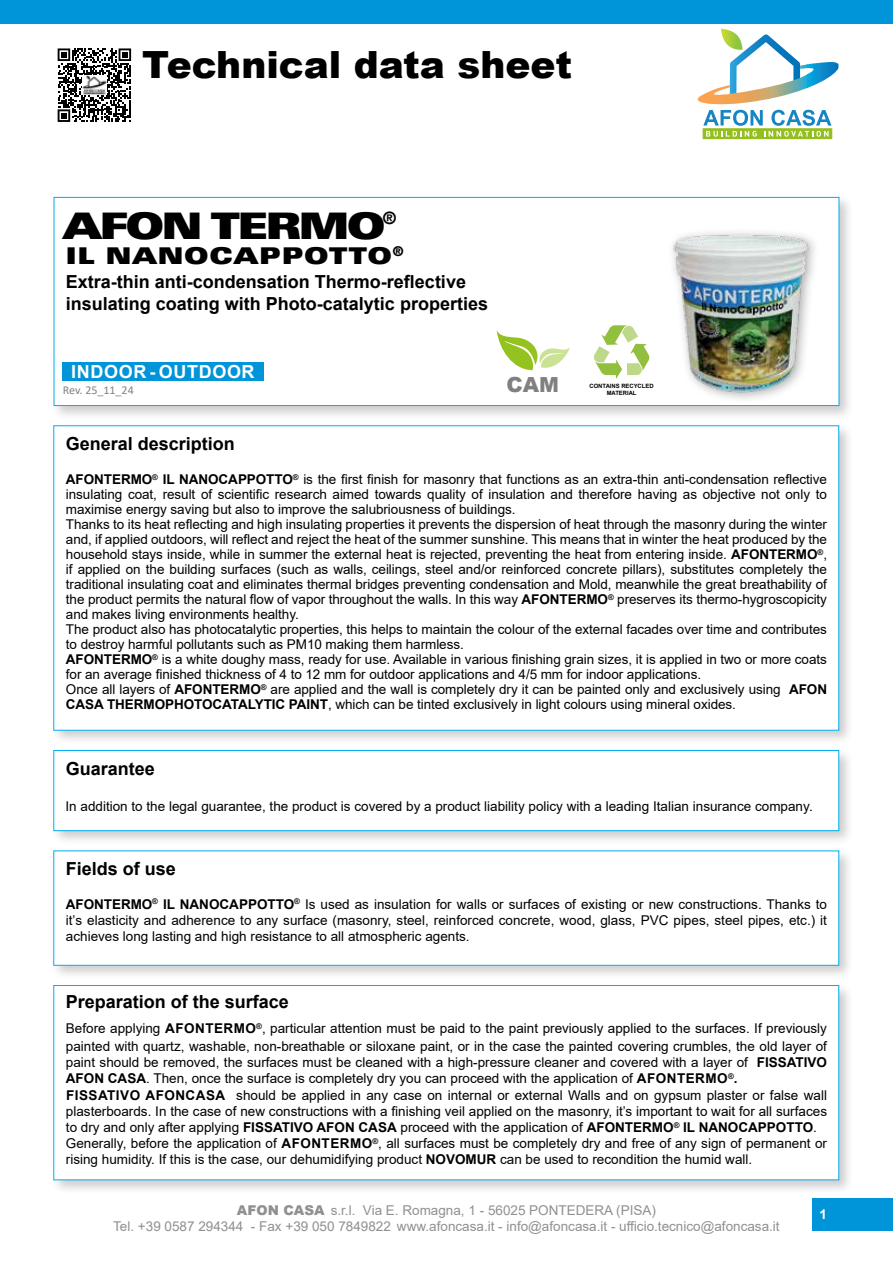
<style>
.page{position:relative;width:893px;height:1263px;background:#fff}
.page>*{position:absolute;margin:0;border:0;box-sizing:border-box;transform-origin:0 0}
.t1{font:900 37.5px "Arial";color:#000}
.t2{font:36.6px "Univers LT Std X Black Ex";letter-spacing:-.075em;color:#000}
.t3{font:23.1px "Univers LT Std X Black Ex";letter-spacing:.03em;color:#000}
.t4{font:900 20.85px "Arial";color:#808080}
.t5{font:700 18px/21.6px "Arial";color:#000}
.t6{font:700 18px "Arial";letter-spacing:.035em;color:#fff}
.t7{font:13.5px/15px "Arial";letter-spacing:-.005em;color:#000}
.t8{font:13.5px/16.5px "Arial";color:#8e9092;text-align:center}
.t9{font:700 13.5px "Arial";color:#fff}
.t10{font:12px "Calibri";color:#808285}
.t11{font:700 5.85px "Arial";color:#000}
.s1{font-weight:700}
.s2{font-weight:900}
</style>
<div class="page">
<div style="left:0;top:0;width:893px;height:24px;background:#0094d9"></div>
<div style="left:812px;top:1198px;width:81px;height:33px;background:#0094d9"></div>
<svg style="left:58px;top:48px;width:73px;height:74px"></svg>
<img style="left:83px;top:76px;width:23px;height:19px">
<div style="left:703px;top:128px;width:129px;height:11px;background:#94bf1f"></div>
<svg style="left:697px;top:29px;width:141px;height:108px"></svg>
<div style="left:51px;top:423px;width:803px;height:322px;background:#000;opacity:.2"></div>
<div style="left:54px;top:426px;width:785px;height:304px;background:#fff"></div>
<div style="left:51px;top:848px;width:803px;height:132px;background:#000;opacity:.2"></div>
<div style="left:54px;top:851px;width:785px;height:114px;background:#fff"></div>
<div style="left:51px;top:982px;width:803px;height:213px;background:#000;opacity:.2"></div>
<div style="left:54px;top:985px;width:785px;height:195px;background:#fff;border:1px solid #00aeef"></div>
<div style="left:51px;top:747px;width:803px;height:99px;background:#000;opacity:.2"></div>
<div style="left:54px;top:750px;width:785px;height:81px;background:#fff;border:1px solid #00aeef"></div>
<div style="left:51px;top:194px;width:803px;height:227px;background:#000;opacity:.2"></div>
<div style="left:54px;top:197px;width:785px;height:209px;background:#fff;border:1px solid #00aeef"></div>
<div style="left:62px;top:362px;width:202px;height:18px;background:#0094d9"></div>
<img style="left:672px;top:232px;width:143px;height:165px">
<svg style="left:594px;top:325px;width:55px;height:54px"></svg>
<svg style="left:497px;top:331px;width:73px;height:39px"></svg>
<h1 class="t1" style="left:142px;top:38px;width:431px">Technical data sheet</h1>
<h2 class="t2" style="left:62px;top:204px;width:335px">AFON TERMO<sup>®</sup></h2>
<h3 class="t3" style="left:66px;top:242px;width:339px">IL NANOCAPPOTTO<sup>®</sup></h3>
<h3 class="t5" style="left:66px;top:271px;width:424px">Extra-thin anti-condensation Thermo-reflective insulating coating with Photo-catalytic properties</h3>
<h3 class="t6" style="left:71px;top:359px;width:185px">INDOOR - OUTDOOR</h3>
<p class="t10" style="left:63px;top:382px;width:72px">Rev. 25_11_24</p>
<h3 class="t4" style="left:506px;top:370px;width:54px">CAM</h3>
<p class="t11" style="left:589px;top:381px;width:66px">CONTAINS RECYCLED</p>
<p class="t11" style="left:607px;top:389px;width:31px">MATERIAL</p>
<h3 class="t5" style="left:66px;top:433px;width:171px">General description</h3>
<p class="t7" style="left:66px;top:472px;width:763px"><span class="s1">AFONTERMO</span><sup>®</sup> <span class="s1">IL NANOCAPPOTTO</span><sup>®</sup> is the first finish for masonry that functions as an extra-thin anti-condensation reflective insulating coat, result of scientific research aimed towards quality of insulation and therefore having as objective not only to maximise energy saving but also to improve the salubriousness of buildings.<br>Thanks to its heat reflecting and high insulating properties it prevents the dispersion of heat through the masonry during the winter and, if applied outdoors, will reflect and reject the heat of the summer sunshine. This means that in winter the heat produced by the household stays inside, while in summer the external heat is rejected, preventing the heat from entering inside. <span class="s1">AFONTERMO</span><sup>®</sup>, if applied on the building surfaces (such as walls, ceilings, steel and/or reinforced concrete pillars), substitutes completely the traditional insulating coat and eliminates thermal bridges preventing condensation and Mold, meanwhile the great breathability of the product permits the natural flow of vapor throughout the walls. In this way <span class="s1">AFONTERMO</span><sup>®</sup> preserves its thermo-hygroscopicity and makes living environments healthy.<br>The product also has photocatalytic properties, this helps to maintain the colour of the external facades over time and contributes to destroy harmful pollutants such as PM10 making them harmless.<br><span class="s1">AFONTERMO</span><sup>®</sup> is a white doughy mass, ready for use. Available in various finishing grain sizes, it is applied in two or more coats for an average finished thickness of 4 to 12 mm for outdoor applications and 4/5 mm for indoor applications.<br>Once all layers of <span class="s1">AFONTERMO</span><sup>®</sup> are applied and the wall is completely dry it can be painted only and exclusively using <span class="s1">AFON CASA THERMOPHOTOCATALYTIC PAINT</span>, which can be tinted exclusively in light colours using mineral oxides.</p>
<h3 class="t5" style="left:66px;top:758px;width:91px">Guarantee</h3>
<p class="t7" style="left:65px;top:799px;width:749px">In addition to the legal guarantee, the product is covered by a product liability policy with a leading Italian insurance company.</p>
<h3 class="t5" style="left:66px;top:858px;width:112px">Fields of use</h3>
<p class="t7" style="left:66px;top:895px;width:763px;line-height:16.2px;text-align:justify"><span class="s1">AFONTERMO</span><sup>®</sup> <span class="s1">IL NANOCAPPOTTO</span><sup>®</sup> Is used as insulation for walls or surfaces of existing or new constructions. Thanks to it’s elasticity and adherence to any surface (masonry, steel, reinforced concrete, wood, glass, PVC pipes, steel pipes, etc.) it achieves long lasting and high resistance to all atmospheric agents.</p>
<h3 class="t5" style="left:66px;top:991px;width:225px">Preparation of the surface</h3>
<p class="t7" style="left:66px;top:1019px;width:763px;line-height:18px">Before applying <span class="s1">AFONTERMO</span><sup>®</sup>, particular attention must be paid to the paint previously applied to the surfaces. If previously painted with quartz, washable, non-breathable or siloxane paint, or in the case the painted covering crumbles, the old layer of</p>
<p class="t7" style="left:66px;top:1054px;width:763px;line-height:16.2px">paint should be removed, the surfaces must be cleaned with a high-pressure cleaner and covered with a layer of <span class="s1">FISSATIVO AFON CASA</span>. Then, once the surface is completely dry you can proceed with the application of <span class="s1">AFONTERMO</span><sup>®</sup><span class="s1">.<br>FISSATIVO AFONCASA</span> should be applied in any case on internal or external Walls and on gypsum plaster or false wall plasterboards. In the case of new constructions with a finishing veil applied on the masonry, it’s important to wait for all surfaces to dry and only after applying <span class="s1">FISSATIVO AFON CASA</span> proceed with the application of <span class="s1">AFONTERMO</span><sup>®</sup> <span class="s1">IL NANOCAPPOTTO</span>.<br>Generally, before the application of <span class="s1">AFONTERMO</span><sup>®</sup>, all surfaces must be completely dry and free of any sign of permanent or rising humidity. If this is the case, our dehumidifying product <span class="s1">NOVOMUR</span> can be used to recondition the humid wall.</p>
<p class="t8" style="left:113px;top:1202px;width:668px"><span class="s2">AFON CASA</span> s.r.l. Via E. Romagna, 1 - 56025 PONTEDERA (PISA)<br>Tel. +39 0587 294344 - Fax +39 050 7849822 www.afoncasa.it - info@afoncasa.it - ufficio.tecnico@afoncasa.it</p>
<p class="t9" style="left:819px;top:1204px;width:9px">1</p>
</div>
